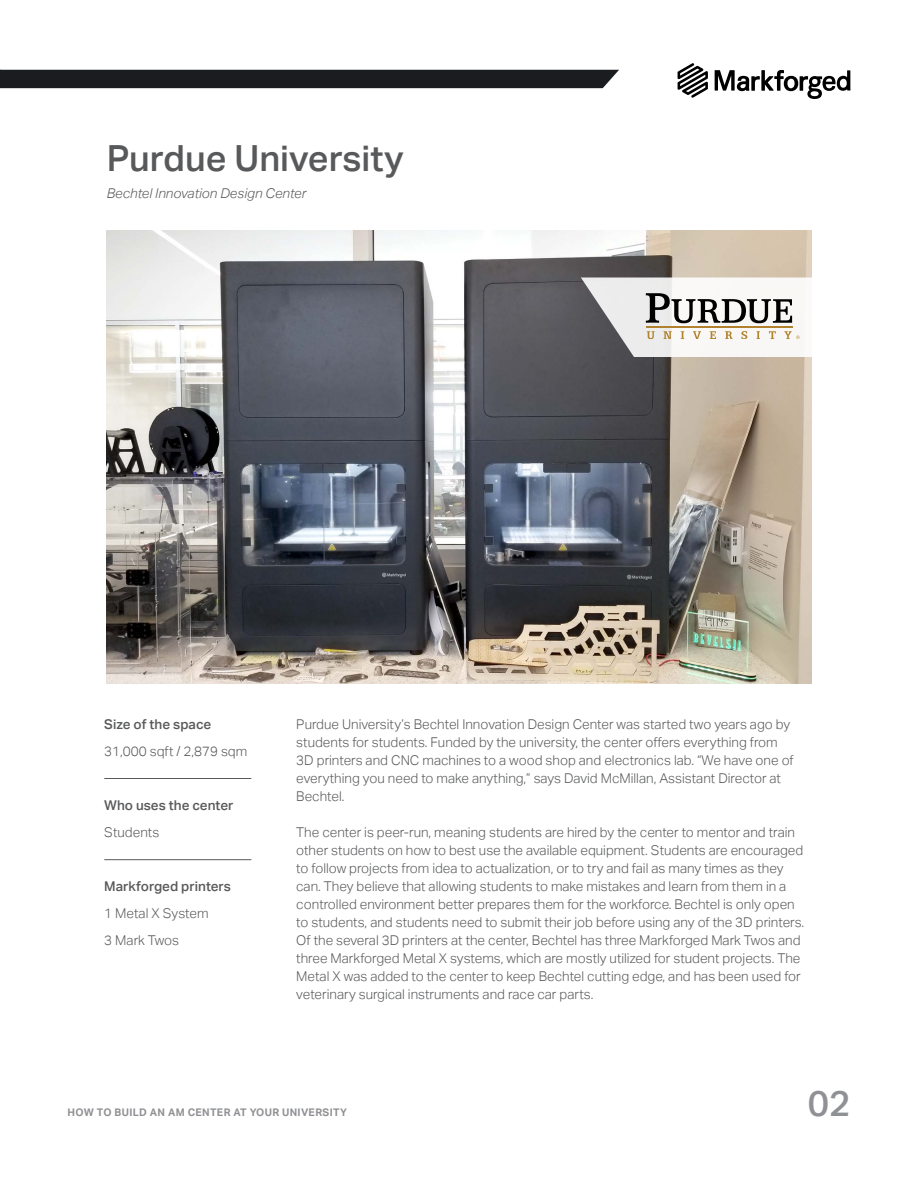
<style>
.page{position:relative;width:918px;height:1188px;background:#fff}
.page>*{position:absolute;margin:0;border:0;box-sizing:border-box;transform-origin:0 0}
.t1{font:500 36px "Aktiv Grotesk";color:#58595b}
.t2{font:500 36px "Aktiv Grotesk";color:#8f9194}
.t3{font:300 13.5px/18px "Aktiv Grotesk";color:#58595b}
.t4{font:500 13.5px "Aktiv Grotesk";color:#58595b}
.t5{font:italic 300 13.5px "Aktiv Grotesk";color:#58595b}
.t6{font:700 10.5px "Aktiv Grotesk";letter-spacing:.03em;color:#8f9194}
</style>
<div class="page">
<img style="left:106px;top:230px;width:706px;height:454px">
<svg style="left:715px;top:70px;width:135px;height:29px"></svg>
<svg style="left:678px;top:63px;width:30px;height:35px"></svg>
<div style="left:0;top:70px;width:619px;height:18px;background:#1a1c1f"></div>
<hr style="left:104px;top:778px;width:147px;height:1px;background:#58595b">
<hr style="left:104px;top:859px;width:147px;height:1px;background:#58595b">
<svg style="left:581px;top:278px;width:231px;height:79px"></svg>
<h1 class="t1" style="left:107px;top:138px;width:299px">Purdue University</h1>
<p class="t5" style="left:107px;top:185px;width:201px">Bechtel Innovation Design Center</p>
<p class="t4" style="left:104px;top:716px;width:108px">Size of the space</p>
<p class="t3" style="left:104px;top:742px;width:145px">31,000 sqft / 2,879 sqm</p>
<p class="t4" style="left:104px;top:797px;width:131px">Who uses the center</p>
<p class="t3" style="left:104px;top:823px;width:56px">Students</p>
<p class="t4" style="left:104px;top:878px;width:128px">Markforged printers</p>
<p class="t3" style="left:104px;top:900px;width:106px;line-height:27px">1 Metal X System<br>3 Mark Twos</p>
<p class="t3" style="left:296px;top:715px;width:499px">Purdue University’s Bechtel Innovation Design Center was started two years ago by students for students. Funded by the university, the center offers everything from 3D printers and CNC machines to a wood shop and electronics lab. “We have one of everything you need to make anything,” says David McMillan, Assistant Director at Bechtel.</p>
<p class="t3" style="left:296px;top:823px;width:509px">The center is peer-run, meaning students are hired by the center to mentor and train other students on how to best use the available equipment. Students are encouraged to follow projects from idea to actualization, or to try and fail as many times as they can. They believe that allowing students to make mistakes and learn from them in a controlled environment better prepares them for the workforce. Bechtel is only open to students, and students need to submit their job before using any of the 3D printers.<br>Of the several 3D printers at the center, Bechtel has three Markforged Mark Twos and three Markforged Metal X systems, which are mostly utilized for student projects. The Metal X was added to the center to keep Bechtel cutting edge, and has been used for veterinary surgical instruments and race car parts.</p>
<p class="t6" style="left:68px;top:1106px;width:281px">HOW TO BUILD AN AM CENTER AT YOUR UNIVERSITY</p>
<h1 class="t2" style="left:808px;top:1083px;width:44px">02</h1>
</div>
